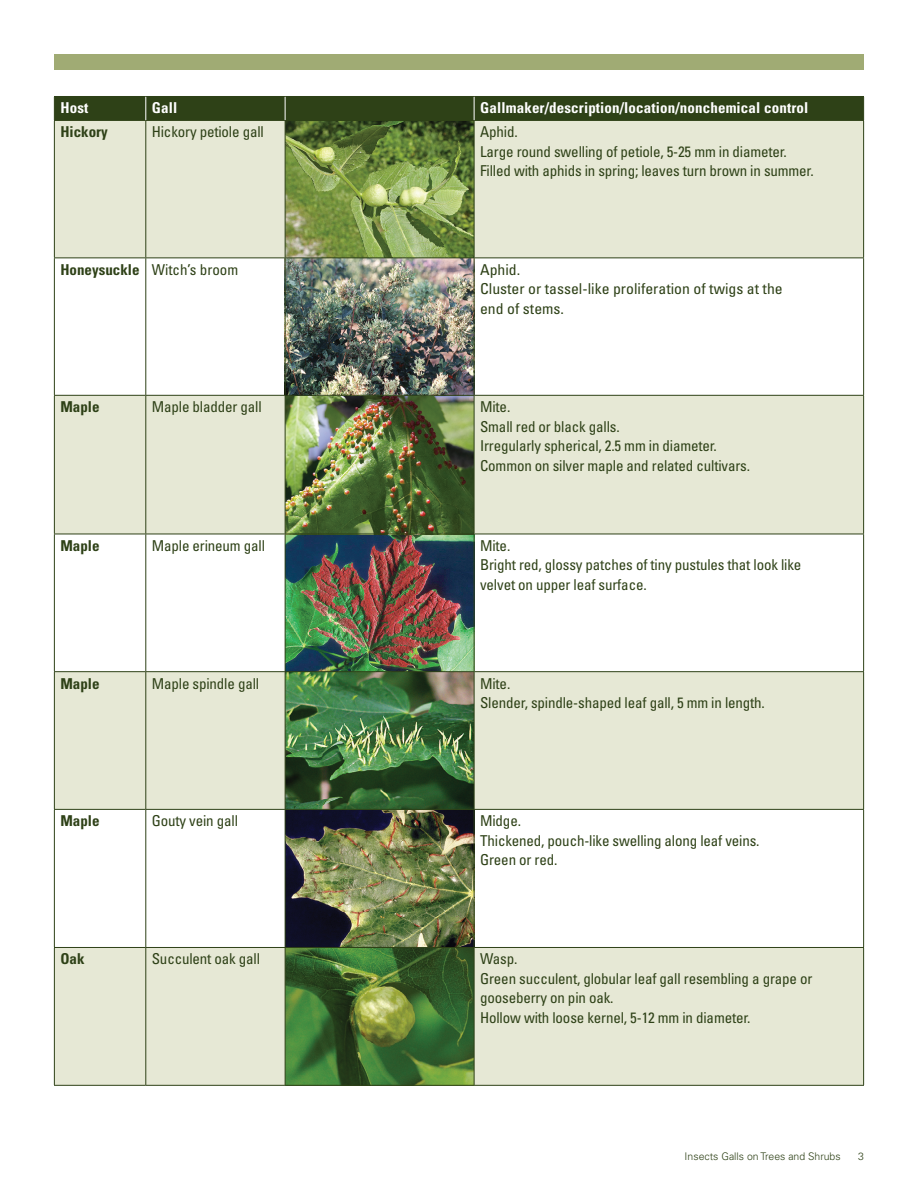
<style>
.page{position:relative;width:918px;height:1188px;background:#fff}
.page>*{position:absolute;margin:0;border:0;box-sizing:border-box;transform-origin:0 0}
.subhead{font:condensed 15px/19.5px "Univers LT Std";letter-spacing:-.01em;color:#2e4117}
.subhead-2{font:condensed 15px/19.5px "Univers LT Std";letter-spacing:-.01em;color:#2e4117;scale:1.05 1}
.subhead-3{font:700 condensed 15px "Univers LT Std";letter-spacing:.01em;color:#fff}
.subhead-4{font:700 condensed 15px "Univers LT Std";color:#2e4117}
.t1{font:300 10.5px "Univers LT Std";color:#2e4117}
</style>
<div class="page">
<div style="left:54px;top:54px;width:810px;height:15px;background:#a0ab74"></div>
<img style="left:55px;top:121px;width:808px;height:964px">
<hr style="left:54px;top:121px;width:1px;height:136px;background:#2e4117">
<hr style="left:145px;top:121px;width:1px;height:136px;background:#2e4117">
<hr style="left:285px;top:121px;width:1px;height:136px;background:#2e4117">
<hr style="left:474px;top:121px;width:1px;height:136px;background:#2e4117">
<hr style="left:863px;top:121px;width:1px;height:136px;background:#2e4117">
<hr style="left:54px;top:257px;width:92px;height:1px;background:#2e4117">
<hr style="left:54px;top:258px;width:1px;height:137px;background:#2e4117">
<hr style="left:146px;top:257px;width:139px;height:1px;background:#2e4117">
<hr style="left:145px;top:258px;width:1px;height:137px;background:#2e4117">
<hr style="left:285px;top:257px;width:189px;height:1px;background:#2e4117">
<hr style="left:285px;top:258px;width:1px;height:137px;background:#2e4117">
<hr style="left:474px;top:257px;width:390px;height:1px;background:#2e4117">
<hr style="left:474px;top:258px;width:1px;height:137px;background:#2e4117">
<hr style="left:863px;top:258px;width:1px;height:137px;background:#2e4117">
<hr style="left:54px;top:395px;width:92px;height:1px;background:#2e4117">
<hr style="left:54px;top:396px;width:1px;height:138px;background:#2e4117">
<hr style="left:146px;top:395px;width:139px;height:1px;background:#2e4117">
<hr style="left:145px;top:396px;width:1px;height:138px;background:#2e4117">
<hr style="left:285px;top:395px;width:189px;height:1px;background:#2e4117">
<hr style="left:285px;top:396px;width:1px;height:138px;background:#2e4117">
<hr style="left:474px;top:395px;width:390px;height:1px;background:#2e4117">
<hr style="left:474px;top:396px;width:1px;height:138px;background:#2e4117">
<hr style="left:863px;top:396px;width:1px;height:138px;background:#2e4117">
<hr style="left:54px;top:534px;width:92px;height:1px;background:#2e4117">
<hr style="left:54px;top:534px;width:1px;height:137px;background:#2e4117">
<hr style="left:146px;top:534px;width:139px;height:1px;background:#2e4117">
<hr style="left:145px;top:534px;width:1px;height:137px;background:#2e4117">
<hr style="left:285px;top:534px;width:189px;height:1px;background:#2e4117">
<hr style="left:285px;top:534px;width:1px;height:137px;background:#2e4117">
<hr style="left:474px;top:534px;width:390px;height:1px;background:#2e4117">
<hr style="left:474px;top:534px;width:1px;height:137px;background:#2e4117">
<hr style="left:863px;top:534px;width:1px;height:137px;background:#2e4117">
<hr style="left:54px;top:671px;width:92px;height:1px;background:#2e4117">
<hr style="left:54px;top:672px;width:1px;height:137px;background:#2e4117">
<hr style="left:146px;top:671px;width:139px;height:1px;background:#2e4117">
<hr style="left:145px;top:672px;width:1px;height:137px;background:#2e4117">
<hr style="left:285px;top:671px;width:189px;height:1px;background:#2e4117">
<hr style="left:285px;top:672px;width:1px;height:137px;background:#2e4117">
<hr style="left:474px;top:671px;width:390px;height:1px;background:#2e4117">
<hr style="left:474px;top:672px;width:1px;height:137px;background:#2e4117">
<hr style="left:863px;top:672px;width:1px;height:137px;background:#2e4117">
<hr style="left:54px;top:809px;width:92px;height:1px;background:#2e4117">
<hr style="left:54px;top:810px;width:1px;height:137px;background:#2e4117">
<hr style="left:146px;top:809px;width:139px;height:1px;background:#2e4117">
<hr style="left:145px;top:810px;width:1px;height:137px;background:#2e4117">
<hr style="left:285px;top:809px;width:189px;height:1px;background:#2e4117">
<hr style="left:285px;top:810px;width:1px;height:137px;background:#2e4117">
<hr style="left:474px;top:809px;width:390px;height:1px;background:#2e4117">
<hr style="left:474px;top:810px;width:1px;height:137px;background:#2e4117">
<hr style="left:863px;top:810px;width:1px;height:137px;background:#2e4117">
<hr style="left:54px;top:947px;width:92px;height:1px;background:#2e4117">
<hr style="left:54px;top:948px;width:1px;height:137px;background:#2e4117">
<hr style="left:146px;top:947px;width:139px;height:1px;background:#2e4117">
<hr style="left:145px;top:948px;width:1px;height:137px;background:#2e4117">
<hr style="left:285px;top:947px;width:189px;height:1px;background:#2e4117">
<hr style="left:285px;top:948px;width:1px;height:137px;background:#2e4117">
<hr style="left:474px;top:947px;width:390px;height:1px;background:#2e4117">
<hr style="left:474px;top:948px;width:1px;height:137px;background:#2e4117">
<hr style="left:863px;top:948px;width:1px;height:137px;background:#2e4117">
<hr style="left:54px;top:120px;width:92px;height:1px;background:#2e4117">
<hr style="left:146px;top:120px;width:139px;height:1px;background:#2e4117">
<hr style="left:285px;top:120px;width:189px;height:1px;background:#2e4117">
<hr style="left:474px;top:120px;width:390px;height:1px;background:#2e4117">
<hr style="left:54px;top:1085px;width:92px;height:1px;background:#2e4117">
<hr style="left:146px;top:1085px;width:139px;height:1px;background:#2e4117">
<hr style="left:285px;top:1085px;width:189px;height:1px;background:#2e4117">
<hr style="left:474px;top:1085px;width:390px;height:1px;background:#2e4117">
<div style="left:54px;top:96px;width:810px;height:24px;background:#2e4117"></div>
<p class="subhead-3" style="left:60px;top:99px;width:29px">Host</p>
<p class="subhead-3" style="left:152px;top:99px;width:27px">Gall</p>
<p class="subhead-3" style="left:480px;top:99px;width:330px">Gallmaker/description/location/nonchemical control</p>
<p class="subhead-4" style="left:60px;top:123px;width:49px">Hickory</p>
<p class="subhead" style="left:152px;top:122px;width:114px">Hickory petiole gall</p>
<p class="subhead" style="left:480px;top:122px;width:335px">Aphid.<br>Large round swelling of petiole, 5-25 mm in diameter.<br>Filled with aphids in spring; leaves turn brown in summer.</p>
<p class="subhead-4" style="left:60px;top:260px;width:81px">Honeysuckle</p>
<p class="subhead" style="left:152px;top:259px;width:88px">Witch’s broom</p>
<p class="subhead-2" style="left:480px;top:259px;width:290px">Aphid.<br>Cluster or tassel-like proliferation of twigs at the end of stems.</p>
<p class="subhead-4" style="left:60px;top:398px;width:41px">Maple</p>
<p class="subhead" style="left:152px;top:397px;width:111px">Maple bladder gall</p>
<p class="subhead" style="left:480px;top:397px;width:271px">Mite.<br>Small red or black galls.<br>Irregularly spherical, 2.5 mm in diameter.<br>Common on silver maple and related cultivars.</p>
<p class="subhead-4" style="left:60px;top:536px;width:41px">Maple</p>
<p class="subhead" style="left:152px;top:536px;width:115px">Maple erineum gall</p>
<p class="subhead" style="left:480px;top:536px;width:323px">Mite.<br>Bright red, glossy patches of tiny pustules that look like velvet on upper leaf surface.</p>
<p class="subhead-4" style="left:60px;top:674px;width:41px">Maple</p>
<p class="subhead" style="left:152px;top:673px;width:109px">Maple spindle gall</p>
<p class="subhead" style="left:480px;top:673px;width:286px">Mite.<br>Slender, spindle-shaped leaf gall, 5 mm in length.</p>
<p class="subhead-4" style="left:60px;top:812px;width:41px">Maple</p>
<p class="subhead" style="left:152px;top:811px;width:88px">Gouty vein gall</p>
<p class="subhead" style="left:480px;top:811px;width:281px">Midge.<br>Thickened, pouch-like swelling along leaf veins.<br>Green or red.</p>
<p class="subhead-4" style="left:60px;top:950px;width:26px">Oak</p>
<p class="subhead" style="left:152px;top:949px;width:110px">Succulent oak gall</p>
<p class="subhead" style="left:480px;top:949px;width:334px">Wasp.<br>Green succulent, globular leaf gall resembling a grape or gooseberry on pin oak.<br>Hollow with loose kernel, 5-12 mm in diameter.</p>
<p class="t1" style="left:685px;top:1150px;width:157px">Insects Galls on Trees and Shrubs</p>
<p class="t1" style="left:858px;top:1150px;width:7px">3</p>
</div>
